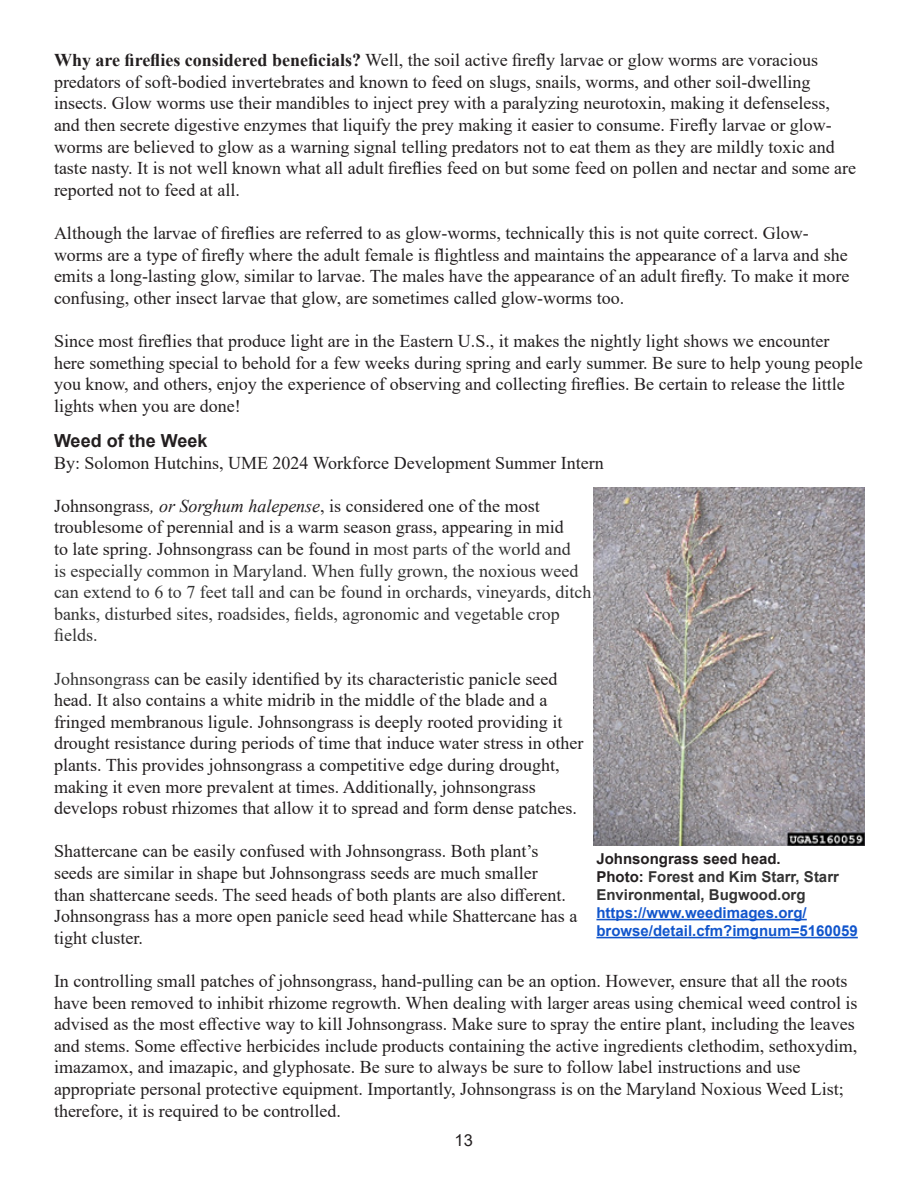
<style>
.page{position:relative;width:918px;height:1188px;background:#fff}
.page>*{position:absolute;margin:0;border:0;box-sizing:border-box;transform-origin:0 0}
.t1{font:18px/21.6px "Times New Roman";color:#231f20}
.t2{font:18px/21.6px "Times New Roman";color:#333}
.t3{font:700 18px "Arial";color:#231f20}
.t4{font:16.5px "Arial";color:#231f20}
.t5{font:700 15px/18px "Arial";color:#15c}
.t6{font:700 15px/18px "Arial";color:#333}
.t7{font:700 15px "Arial";color:#231f20}
.s1{font-weight:700}
.s2{color:#231f20}
.s3{font-style:italic;color:#231f20}
.s4{color:#333}
</style>
<div class="page">
<hr style="left:596px;top:919px;width:211px;height:1px;background:#15c">
<hr style="left:596px;top:937px;width:262px;height:1px;background:#15c">
<img style="left:593px;top:488px;width:272px;height:358px">
<p class="t1" style="left:54px;top:49px;width:804px"><span class="s1">Why are fireflies considered beneficials?</span> Well, the soil active firefly larvae or glow worms are voracious predators of soft-bodied invertebrates and known to feed on slugs, snails, worms, and other soil-dwelling insects. Glow worms use their mandibles to inject prey with a paralyzing neurotoxin, making it defenseless, and then secrete digestive enzymes that liquify the prey making it easier to consume. Firefly larvae or glow&shy;worms are believed to glow as a warning signal telling predators not to eat them as they are mildly toxic and taste nasty. It is not well known what all adult fireflies feed on but some feed on pollen and nectar and some are reported not to feed at all.</p>
<p class="t1" style="left:54px;top:222px;width:797px">Although the larvae of fireflies are referred to as glow-worms, technically this is not quite correct. Glow&shy;worms are a type of firefly where the adult female is flightless and maintains the appearance of a larva and she emits a long-lasting glow, similar to larvae. The males have the appearance of an adult firefly. To make it more confusing, other insect larvae that glow, are sometimes called glow-worms too.</p>
<p class="t1" style="left:54px;top:330px;width:810px">Since most fireflies that produce light are in the Eastern U.S., it makes the nightly light shows we encounter here something special to behold for a few weeks during spring and early summer. Be sure to help young people you know, and others, enjoy the experience of observing and collecting fireflies. Be certain to release the little lights when you are done!</p>
<p class="t3" style="left:54px;top:428px;width:155px">Weed of the Week</p>
<p class="t1" style="left:54px;top:451px;width:551px">By: Solomon Hutchins, UME 2024 Workforce Development Summer Intern</p>
<p class="t2" style="left:54px;top:494px;width:539px"><span class="s2">Johnsongrass</span><span class="s3">, or Sorghum halepense</span><span class="s2">, is considered one of the most troublesome of perennial and is a warm season grass, appearing in mid<br>to late spring. Johnsongrass can be found in</span> most parts of the world and<br>is especially common in Maryland. When fully grown, the noxious weed can extend to 6 to 7 feet tall and can be found in orchards, vineyards, ditch banks, disturbed sites, roadsides, fields, agronomic and vegetable crop fields.</p>
<p class="t1" style="left:54px;top:667px;width:531px"><span class="s4">Johnsongrass</span> can be easily identified by its characteristic panicle seed head. It also contains a white midrib in the middle of the blade and a fringed membranous ligule. Johnsongrass is deeply rooted providing it drought resistance during periods of time that induce water stress in other plants. This provides johnsongrass a competitive edge during drought, making it even more prevalent at times. Additionally, johnsongrass develops robust rhizomes that allow it to spread and form dense patches.</p>
<p class="t1" style="left:54px;top:840px;width:525px">Shattercane can be easily confused with Johnsongrass. Both plant’s seeds are similar in shape but Johnsongrass seeds are much smaller<br>than shattercane seeds. The seed heads of both plants are also different.<br>Johnsongrass has a more open panicle seed head while Shattercane has a tight cluster.</p>
<p class="t1" style="left:54px;top:970px;width:805px">In controlling small patches of johnsongrass, hand-pulling can be an option. However, ensure that all the roots have been removed to inhibit rhizome regrowth. When dealing with larger areas using chemical weed control is advised as the most effective way to kill Johnsongrass. Make sure to spray the entire plant, including the leaves and stems. Some effective herbicides include products containing the active ingredients clethodim, sethoxydim, imazamox, and imazapic, and glyphosate. Be sure to always be sure to follow label instructions and use appropriate personal protective equipment. Importantly, Johnsongrass is on the Maryland Noxious Weed List; therefore, it is required to be controlled.</p>
<p class="t7" style="left:596px;top:848px;width:186px">Johnsongrass seed head.</p>
<p class="t6" style="left:596px;top:868px;width:244px"><span class="s2">Photo:</span> Forest and Kim Starr, Starr<br>Environmental, Bugwood.org</p>
<p class="t5" style="left:596px;top:904px;width:263px">https://www.weedimages.org/ browse/detail.cfm?imgnum=5160059</p>
<p class="t4" style="left:455px;top:1129px;width:20px">13</p>
</div>
